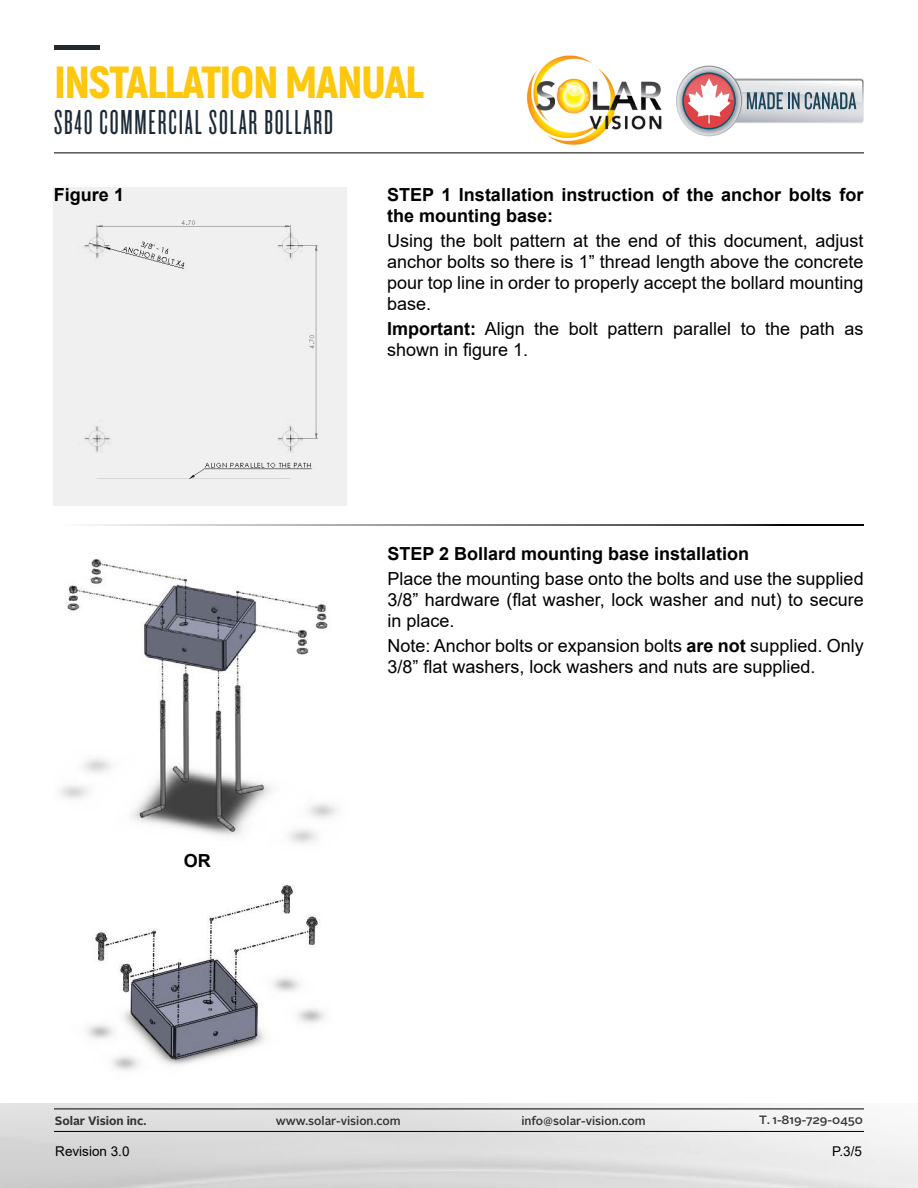
<style>
.page{position:relative;width:918px;height:1188px;background:#fff}
.page>*{position:absolute;margin:0;border:0;box-sizing:border-box;transform-origin:0 0}
.t1{font:900 45px "Akrobat";letter-spacing:-.03em;color:#ffc70e}
.t2{font:36px "Knockout 26 Junior Flywght";letter-spacing:.05em;color:#1b2a36}
.t3{font:18px/21px "Arial";color:#000;text-align:justify}
.t4{font:700 18px/21px "Arial";color:#000}
.t5{font:13.5px "Arial";color:#000}
.t6{font:500 12px "Alright Sans";color:#333}
.t7{font:700 12px "Alright Sans";color:#333}
.s1{font-weight:700}
</style>
<div class="page">
<hr style="left:54px;top:45px;width:45px;height:4px;background:#222a30">
<hr style="left:54px;top:153px;width:810px;height:1px;background:#000">
<svg style="left:0;top:1104px;width:918px;height:84px;background:#dedede"></svg>
<hr style="left:54px;top:1131px;width:810px;height:1px;background:#000">
<hr style="left:54px;top:1109px;width:810px;height:1px;background:#000">
<img style="left:527px;top:55px;width:135px;height:90px">
<svg style="left:676px;top:66px;width:188px;height:70px"></svg>
<div style="left:54px;top:188px;width:293px;height:318px;background:#f0f0f0"></div>
<img style="left:60px;top:559px;width:277px;height:285px">
<img style="left:86px;top:885px;width:239px;height:186px">
<svg style="left:86px;top:524px;width:778px;height:2px;background:#808183"></svg>
<h1 class="t1" style="left:54px;top:53px;width:352px">INSTALLATION MAN UAL</h1>
<h2 class="t2" style="left:54px;top:102px;width:280px">SB40 COMMERCIAL SOLAR BOLLARD</h2>
<p class="t4" style="left:54px;top:184px;width:72px">Figure 1</p>
<p class="t4" style="left:184px;top:851px;width:29px">OR</p>
<p class="t4" style="left:387px;top:184px;width:478px">STEP 1 Installation instruction of the anchor bolts for the mounting base:</p>
<p class="t3" style="left:387px;top:230px;width:478px">Using the bolt pattern at the end of this document, adjust anchor bolts so there is 1” thread length above the concrete pour top line in order to properly accept the bollard mounting base.</p>
<p class="t3" style="left:387px;top:318px;width:478px"><span class="s1">Important:</span> Align the bolt pattern parallel to the path as shown in figure 1.</p>
<p class="t4" style="left:387px;top:543px;width:363px">STEP 2 Bollard mounting base installation</p>
<p class="t3" style="left:387px;top:568px;width:478px">Place the mounting base onto the bolts and use the supplied 3/8” hardware (flat washer, lock washer and nut) to secure in place.</p>
<p class="t3" style="left:387px;top:635px;width:478px">Note: Anchor bolts or expansion bolts <span class="s1">are not</span> supplied. Only<br>3/8” flat washers, lock washers and nuts are supplied.</p>
<p class="t7" style="left:55px;top:1112px;width:93px">Solar Vision inc.</p>
<p class="t6" style="left:276px;top:1113px;width:126px">www.solar-vision.com</p>
<p class="t6" style="left:521px;top:1113px;width:126px">info@solar-vision.com</p>
<p class="t6" style="left:759px;top:1112px;width:105px">T. 1-819-729-0450</p>
<p class="t5" style="left:55px;top:1142px;width:76px">Revision 3.0</p>
<p class="t5" style="left:832px;top:1142px;width:31px">P.3/5</p>
</div>
